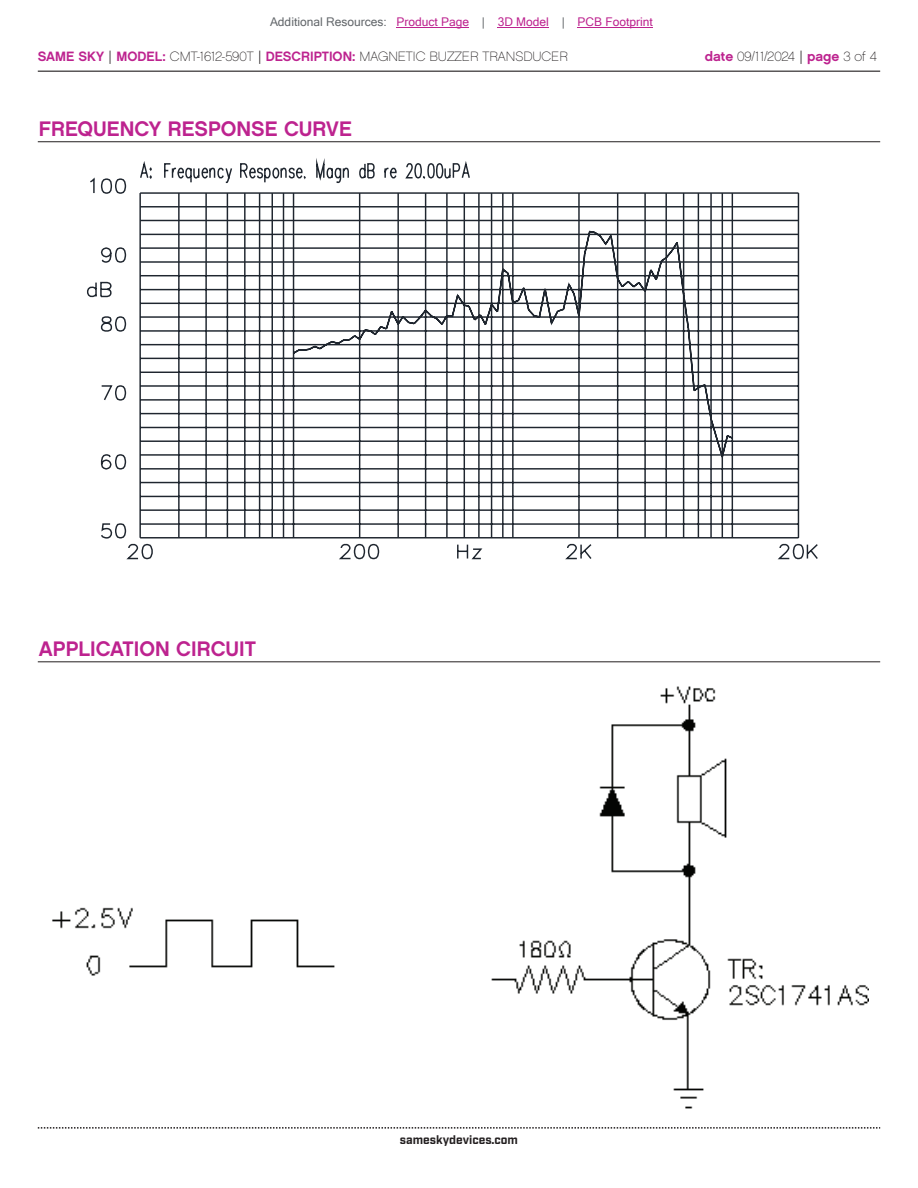
<style>
.page{position:relative;width:918px;height:1188px;background:#fff}
.page>*{position:absolute;margin:0;border:0;box-sizing:border-box;transform-origin:0 0}
.t1{font:21px "Chalet New York Nineteen Sixty";color:#bd238f}
.t2{font:13.5px "Chalet Paris Nineteen Sixty";color:#231f20}
.t3{font:12px "Microsoft Sans Serif";color:#bd238f}
.t4{font:700 12px "Industry";color:#231f20}
.s1{color:#63676b}
.s2{font-family:"Chalet New York Nineteen Sixty";color:#bd238f}
.s3{font-family:"Industry"}
</style>
<div class="page">
<hr style="left:38px;top:71px;width:842px;height:1px;background:#231f20">
<svg style="left:38px;top:1127px;width:842px;height:2px"></svg>
<hr style="left:38px;top:141px;width:842px;height:1px;background:#231f20">
<svg style="left:87px;top:288px;width:731px;height:272px"></svg>
<svg style="left:88px;top:158px;width:712px;height:304px"></svg>
<hr style="left:38px;top:661px;width:842px;height:1px;background:#231f20">
<img style="left:52px;top:686px;width:816px;height:423px">
<hr style="left:397px;top:27px;width:72px;height:1px;background:#bd238f">
<hr style="left:498px;top:27px;width:51px;height:1px;background:#bd238f">
<hr style="left:578px;top:27px;width:75px;height:1px;background:#bd238f">
<p class="t3" style="left:270px;top:15px;width:384px"><span class="s1">Additional Resources:</span> Product Page <span class="s1">|</span> 3D Model <span class="s1">|</span> PCB Footprint</p>
<p class="t2" style="left:38px;top:48px;width:532px"><span class="s2">SAME SKY</span> <span class="s3">|</span> <span class="s2">MODEL:</span> CMT-1612-590T <span class="s3">|</span> <span class="s2">DESCRIPTION:</span> MAGNETIC BUZZER TRANSDUCER</p>
<p class="t2" style="left:705px;top:48px;width:174px"><span class="s2">date</span> 09/11/2024 <span class="s3">|</span> <span class="s2">page</span> 3 of 4</p>
<h1 class="t1" style="left:39px;top:115px;width:314px">FREQUENCY RESPONSE CURVE</h1>
<h1 class="t1" style="left:39px;top:635px;width:219px">APPLICATION CIRCUIT</h1>
<p class="t4" style="left:400px;top:1132px;width:120px">sameskydevices.com</p>
</div>
